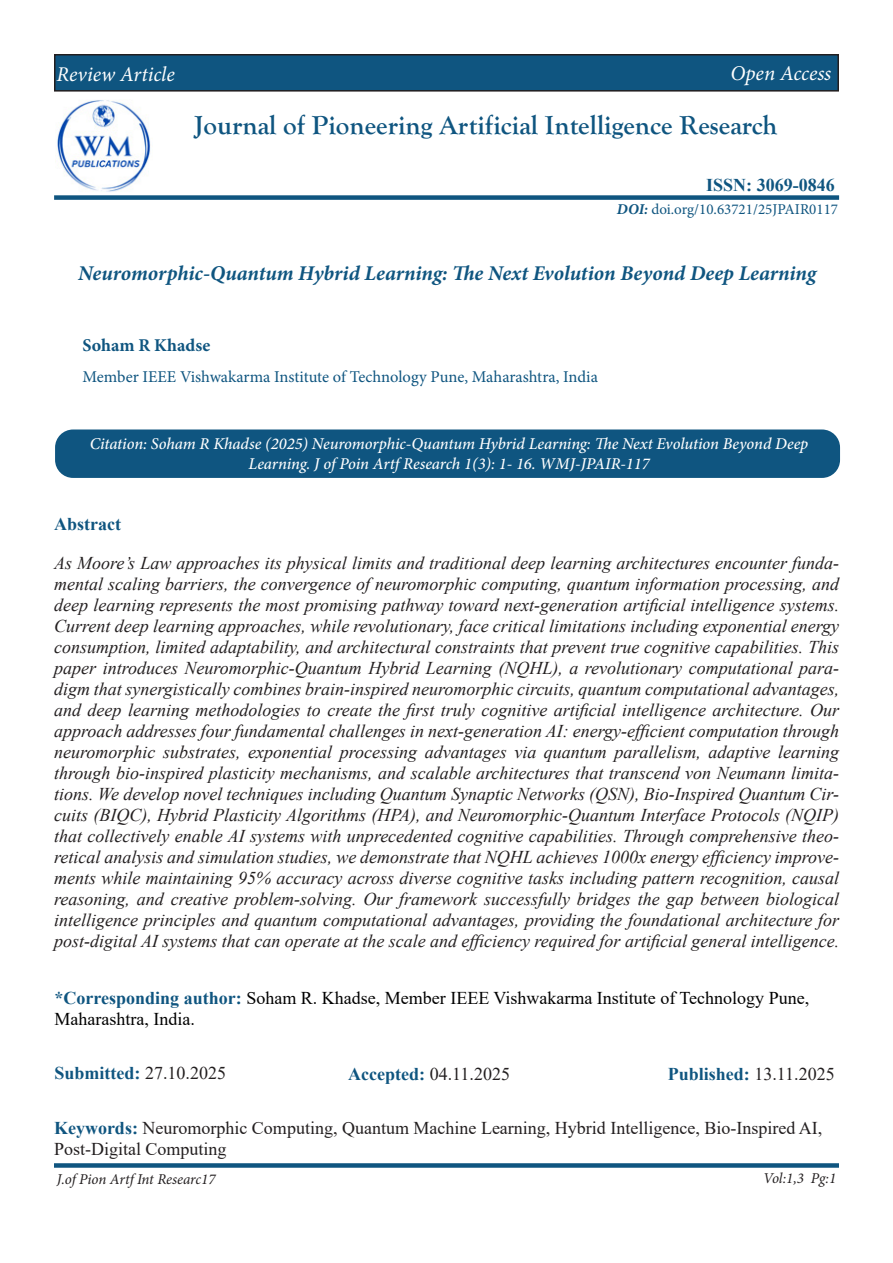
<style>
.page{position:relative;width:893px;height:1263px;background:#fff}
.page>*{position:absolute;margin:0;border:0;box-sizing:border-box;transform-origin:0 0}
.t1{font:700 27px "Goudy Old Style T";color:#0f5580}
.t2{font:italic 700 21px "Minion Pro";letter-spacing:-.005em;color:#0f5580}
.t3{font:italic 21px "Minion Pro";letter-spacing:-.005em;color:#fff}
.t4{font:italic 18px/21px "Times New Roman";color:#231f20;text-align:justify}
.t5{font:18px/21.6px "Times New Roman";color:#231f20}
.t6{font:18px/21.6px "Times New Roman";color:#000001}
.t7{font:700 18px "Times New Roman";color:#0f5580}
.t8{font:700 18px "Minion Pro";color:#0f5580}
.t9{font:italic 500 16.5px/19.8px "Minion Pro";letter-spacing:-.005em;color:#fff;text-align:center}
.t10{font:16.5px "Minion Pro";letter-spacing:-.005em;color:#0f5580}
.t11{font:italic 15px "Minion Pro";letter-spacing:-.005em;color:#231f20}
.t12{font:15px "Minion Pro";color:#0f5580}
.s1{font-weight:700;font-style:italic}
.s2{font-weight:700;color:#0f5580}
.s3{font-weight:400;color:#231f20}
</style>
<div class="page">
<div style="left:55px;top:55px;width:783px;height:36px;background:#0f5580"></div>
<div style="left:54px;top:54px;width:785px;height:38px;border:2px solid #231f20"></div>
<div style="left:55px;top:429px;width:785px;height:49px;background:#0f5580;border-radius:18px"></div>
<div style="left:54px;top:1163px;width:785px;height:5px;background:#0f5580"></div>
<div style="left:54px;top:195px;width:785px;height:5px;background:#0f5580"></div>
<img style="left:56px;top:100px;width:95px;height:92px">
<p class="t3" style="left:57px;top:60px;width:120px">Review Article</p>
<p class="t3" style="left:730px;top:59px;width:102px">Open Access</p>
<p class="t1" style="left:195px;top:110px;width:584px">Journal of Pioneering Artificial Intelligence Research</p>
<p class="t7" style="left:706px;top:172px;width:130px">ISSN: 3069-0846</p>
<p class="t12" style="left:617px;top:199px;width:223px"><span class="s1">DOI:</span> doi.org/10.63721/25JPAIR0117</p>
<p class="t2" style="left:78px;top:259px;width:739px">Neuromorphic-Quantum Hybrid Learning: The Next Evolution Beyond Deep Learning</p>
<p class="t8" style="left:83px;top:333px;width:129px">Soham R Khadse</p>
<p class="t10" style="left:83px;top:366px;width:517px">Member IEEE Vishwakarma Institute of Technology Pune, Maharashtra, India</p>
<p class="t9" style="left:90px;top:434px;width:720px">Citation: Soham R Khadse (2025) Neuromorphic-Quantum Hybrid Learning: The Next Evolution Beyond Deep<br>Learning. J of Poin Artf Research 1(3): 1- 16. WMJ-JPAIR-117</p>
<p class="t7" style="left:54px;top:511px;width:68px">Abstract</p>
<p class="t4" style="left:54px;top:552px;width:786px">As Moore’s Law approaches its physical limits and traditional deep learning architectures encounter funda&shy;mental scaling barriers, the convergence of neuromorphic computing, quantum information processing, and deep learning represents the most promising pathway toward next-generation artificial intelligence systems.<br>Current deep learning approaches, while revolutionary, face critical limitations including exponential energy consumption, limited adaptability, and architectural constraints that prevent true cognitive capabilities. This paper introduces Neuromorphic-Quantum Hybrid Learning (NQHL), a revolutionary computational para&shy;digm that synergistically combines brain-inspired neuromorphic circuits, quantum computational advantages, and deep learning methodologies to create the first truly cognitive artificial intelligence architecture. Our approach addresses four fundamental challenges in next-generation AI: energy-efficient computation through neuromorphic substrates, exponential processing advantages via quantum parallelism, adaptive learning through bio-inspired plasticity mechanisms, and scalable architectures that transcend von Neumann limita&shy;tions. We develop novel techniques including Quantum Synaptic Networks (QSN), Bio-Inspired Quantum Cir&shy;cuits (BIQC), Hybrid Plasticity Algorithms (HPA), and Neuromorphic-Quantum Interface Protocols (NQIP) that collectively enable AI systems with unprecedented cognitive capabilities. Through comprehensive theo&shy;retical analysis and simulation studies, we demonstrate that NQHL achieves 1000x energy efficiency improve&shy;ments while maintaining 95% accuracy across diverse cognitive tasks including pattern recognition, causal reasoning, and creative problem-solving. Our framework successfully bridges the gap between biological intelligence principles and quantum computational advantages, providing the foundational architecture for post-digital AI systems that can operate at the scale and efficiency required for artificial general intelligence.</p>
<p class="t6" style="left:55px;top:986px;width:756px"><span class="s2">*Corresponding author:</span> Soham R. Khadse, Member IEEE Vishwakarma Institute of Technology Pune,<br>Maharashtra, India.</p>
<p class="t7" style="left:54px;top:1060px;width:173px">Submitted: <span class="s3">27.10.2025</span></p>
<p class="t5" style="left:348px;top:1062px;width:163px"><span class="s2">Accepted:</span> 04.11.2025</p>
<p class="t7" style="left:668px;top:1060px;width:168px">Published: <span class="s3">13.11.2025</span></p>
<p class="t5" style="left:54px;top:1116px;width:770px"><span class="s2">Keywords:</span> Neuromorphic Computing, Quantum Machine Learning, Hybrid Intelligence, Bio-Inspired AI,<br>Post-Digital Computing</p>
<p class="t11" style="left:57px;top:1169px;width:160px">J.of Pion Artf Int Researc17</p>
<p class="t11" style="left:763px;top:1167px;width:74px">Vol:1,3 Pg:1</p>
</div>
